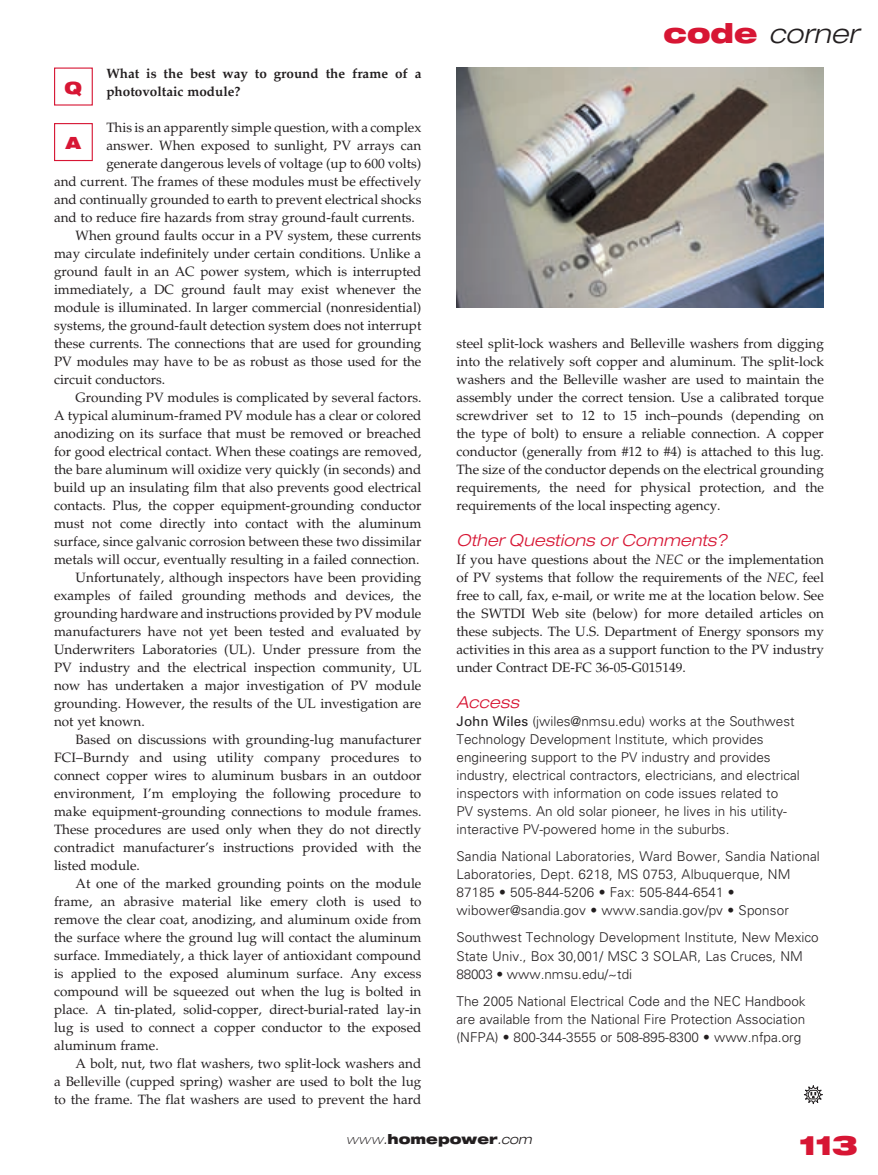
<style>
.page{position:relative;width:878px;height:1175px;background:#fff}
.page>*{position:absolute;margin:0;border:0;box-sizing:border-box;transform-origin:0 0}
.t1{font:italic 300 expanded 27px "Helvetica Neue";letter-spacing:.005em;color:#231f20}
.t2{font:900 expanded 27px "Helvetica Neue";color:#d71634}
.t3{font:900 expanded 16.8px "Helvetica Neue";color:#d71634}
.t4{font:italic 300 expanded 16.5px "Helvetica Neue";letter-spacing:.015em;color:#d71634}
.t5{font:13.5px/18px "Palatino";color:#231f20;text-align:justify}
.t6{font:300 13.5px/18px "Univers";color:#231f20}
.t7{font:700 13.5px/18px "Palatino";color:#231f20}
.t8{font:900 expanded 13.5px "Helvetica Neue";color:#231f20}
.s1{font-weight:900;font-style:normal;color:#d71634}
.s2{font-style:italic}
.s3{font-weight:400}
.s4{font-weight:100;font-style:italic}
.s5{font-weight:300;font-style:italic}
</style>
<div class="page">
<div style="left:54px;top:68px;width:39px;height:38px;border:1px solid #d71634"></div>
<div style="left:54px;top:123px;width:39px;height:38px;border:1px solid #d71634"></div>
<svg style="left:803px;top:1085px;width:20px;height:19px"></svg>
<img style="left:456px;top:68px;width:368px;height:240px">
<p class="t7" style="left:106px;top:65px;width:316px">What is the best way to ground the frame of a photovoltaic module?</p>
<p class="t5" style="left:106px;top:119px;width:316px">This is an apparently simple question, with a complex</p>
<p class="t5" style="left:106px;top:137px;width:316px">answer. When exposed to sunlight, PV arrays can</p>
<p class="t5" style="left:106px;top:155px;width:316px">generate dangerous levels of voltage (up to 600 volts)</p>
<p class="t5" style="left:54px;top:173px;width:369px">and current. The frames of these modules must be effectively</p>
<p class="t5" style="left:54px;top:191px;width:369px">and continually grounded to earth to prevent electrical shocks</p>
<p class="t5" style="left:54px;top:209px;width:362px">and to reduce fire hazards from stray ground-fault currents.</p>
<p class="t5" style="left:76px;top:227px;width:347px">When ground faults occur in a PV system, these currents</p>
<p class="t5" style="left:54px;top:245px;width:369px">may circulate indefinitely under certain conditions. Unlike a</p>
<p class="t5" style="left:54px;top:263px;width:369px">ground fault in an AC power system, which is interrupted</p>
<p class="t5" style="left:54px;top:281px;width:369px">immediately, a DC ground fault may exist whenever the</p>
<p class="t5" style="left:54px;top:299px;width:369px">module is illuminated. In larger commercial (nonresidential)</p>
<p class="t5" style="left:54px;top:317px;width:369px">systems, the ground-fault detection system does not interrupt</p>
<p class="t5" style="left:54px;top:335px;width:369px">these currents. The connections that are used for grounding</p>
<p class="t5" style="left:54px;top:353px;width:369px">PV modules may have to be as robust as those used for the</p>
<p class="t5" style="left:54px;top:371px;width:113px">circuit conductors.</p>
<p class="t5" style="left:76px;top:389px;width:347px">Grounding PV modules is complicated by several factors.</p>
<p class="t5" style="left:54px;top:407px;width:369px">A typical aluminum-framed PV module has a clear or colored</p>
<p class="t5" style="left:54px;top:425px;width:369px">anodizing on its surface that must be removed or breached</p>
<p class="t5" style="left:54px;top:443px;width:369px">for good electrical contact. When these coatings are removed,</p>
<p class="t5" style="left:54px;top:461px;width:369px">the bare aluminum will oxidize very quickly (in seconds) and</p>
<p class="t5" style="left:54px;top:479px;width:369px">build up an insulating film that also prevents good electrical</p>
<p class="t5" style="left:54px;top:497px;width:369px">contacts. Plus, the copper equipment-grounding conductor</p>
<p class="t5" style="left:54px;top:515px;width:369px">must not come directly into contact with the aluminum</p>
<p class="t5" style="left:54px;top:533px;width:369px">surface, since galvanic corrosion between these two dissimilar</p>
<p class="t5" style="left:54px;top:551px;width:367px">metals will occur, eventually resulting in a failed connection.</p>
<p class="t5" style="left:76px;top:569px;width:347px">Unfortunately, although inspectors have been providing</p>
<p class="t5" style="left:54px;top:587px;width:368px">examples of failed grounding methods and devices, the</p>
<p class="t5" style="left:54px;top:605px;width:369px">grounding hardware and instructions provided by PV module</p>
<p class="t5" style="left:54px;top:623px;width:369px">manufacturers have not yet been tested and evaluated by</p>
<p class="t5" style="left:54px;top:641px;width:369px">Underwriters Laboratories (UL). Under pressure from the</p>
<p class="t5" style="left:54px;top:659px;width:369px">PV industry and the electrical inspection community, UL</p>
<p class="t5" style="left:54px;top:677px;width:369px">now has undertaken a major investigation of PV module</p>
<p class="t5" style="left:54px;top:695px;width:369px">grounding. However, the results of the UL investigation are</p>
<p class="t5" style="left:54px;top:713px;width:92px">not yet known.</p>
<p class="t5" style="left:76px;top:731px;width:347px">Based on discussions with grounding-lug manufacturer</p>
<p class="t5" style="left:54px;top:749px;width:369px">FCI–Burndy and using utility company procedures to</p>
<p class="t5" style="left:54px;top:767px;width:369px">connect copper wires to aluminum busbars in an outdoor</p>
<p class="t5" style="left:54px;top:785px;width:368px">environment, I’m employing the following procedure to</p>
<p class="t5" style="left:54px;top:803px;width:369px">make equipment-grounding connections to module frames.</p>
<p class="t5" style="left:54px;top:821px;width:369px">These procedures are used only when they do not directly</p>
<p class="t5" style="left:54px;top:839px;width:369px">contradict manufacturer’s instructions provided with the</p>
<p class="t5" style="left:54px;top:857px;width:87px">listed module.</p>
<p class="t5" style="left:76px;top:875px;width:347px">At one of the marked grounding points on the module</p>
<p class="t5" style="left:54px;top:893px;width:369px">frame, an abrasive material like emery cloth is used to</p>
<p class="t5" style="left:54px;top:911px;width:369px">remove the clear coat, anodizing, and aluminum oxide from</p>
<p class="t5" style="left:54px;top:929px;width:369px">the surface where the ground lug will contact the aluminum</p>
<p class="t5" style="left:54px;top:947px;width:369px">surface. Immediately, a thick layer of antioxidant compound</p>
<p class="t5" style="left:54px;top:965px;width:369px">is applied to the exposed aluminum surface. Any excess</p>
<p class="t5" style="left:54px;top:983px;width:369px">compound will be squeezed out when the lug is bolted in</p>
<p class="t5" style="left:54px;top:1001px;width:369px">place. A tin-plated, solid-copper, direct-burial-rated lay-in</p>
<p class="t5" style="left:54px;top:1019px;width:369px">lug is used to connect a copper conductor to the exposed</p>
<p class="t5" style="left:54px;top:1037px;width:106px">aluminum frame.</p>
<p class="t5" style="left:76px;top:1055px;width:347px">A bolt, nut, two flat washers, two split-lock washers and</p>
<p class="t5" style="left:54px;top:1073px;width:369px">a Belleville (cupped spring) washer are used to bolt the lug</p>
<p class="t5" style="left:54px;top:1091px;width:369px">to the frame. The flat washers are used to prevent the hard</p>
<p class="t3" style="left:65px;top:76px;width:19px">Q</p>
<p class="t3" style="left:66px;top:132px;width:16px">A</p>
<h1 class="t1" style="left:663px;top:17px;width:196px"><span class="s1">code</span> corner</h1>
<p class="t5" style="left:456px;top:335px;width:369px">steel split-lock washers and Belleville washers from digging into the relatively soft copper and aluminum. The split-lock washers and the Belleville washer are used to maintain the assembly under the correct tension. Use a calibrated torque screwdriver set to 12 to 15 inch–pounds (depending on the type of bolt) to ensure a reliable connection. A copper conductor (generally from #12 to #4) is attached to this lug.<br>The size of the conductor depends on the electrical grounding requirements, the need for physical protection, and the requirements of the local inspecting agency.</p>
<p class="t4" style="left:456px;top:530px;width:272px">Other Questions or Comments?</p>
<p class="t5" style="left:456px;top:551px;width:369px">If you have questions about the <span class="s2">NEC</span> or the implementation of PV systems that follow the requirements of the <span class="s2">NEC</span>, feel free to call, fax, e-mail, or write me at the location below. See the SWTDI Web site (below) for more detailed articles on these subjects. The U.S. Department of Energy sponsors my activities in this area as a support function to the PV industry under Contract DE-FC 36-05-G015149.</p>
<p class="t4" style="left:456px;top:692px;width:64px">Access</p>
<p class="t6" style="left:456px;top:712px;width:345px"><span class="s3">John Wiles</span> (jwiles@nmsu.edu) works at the Southwest Technology Development Institute, which provides engineering support to the PV industry and provides industry, electrical contractors, electricians, and electrical inspectors with information on code issues related to<br>PV systems. An old solar pioneer, he lives in his utility&shy;interactive PV-powered home in the suburbs.</p>
<p class="t6" style="left:456px;top:847px;width:365px">Sandia National Laboratories, Ward Bower, Sandia National Laboratories, Dept. 6218, MS 0753, Albuquerque, NM 87185 • 505-844-5206 • Fax: 505-844-6541 • wibower@sandia.gov • www.sandia.gov/pv • Sponsor</p>
<p class="t6" style="left:456px;top:928px;width:363px">Southwest Technology Development Institute, New Mexico<br>State Univ., Box 30,001/ MSC 3 SOLAR, Las Cruces, NM<br>88003 • www.nmsu.edu/~tdi</p>
<p class="t6" style="left:456px;top:991px;width:350px;text-align:justify">The 2005 National Electrical Code and the NEC Handbook are available from the National Fire Protection Association (NFPA) • 800-344-3555 or 508-895-8300 • www.nfpa.org</p>
<p class="t8" style="left:346px;top:1130px;width:187px"><span class="s4">www</span><span class="s5">.</span>homepower<span class="s5">.com</span></p>
<h1 class="t2" style="left:798px;top:1128px;width:60px">113</h1>
</div>
